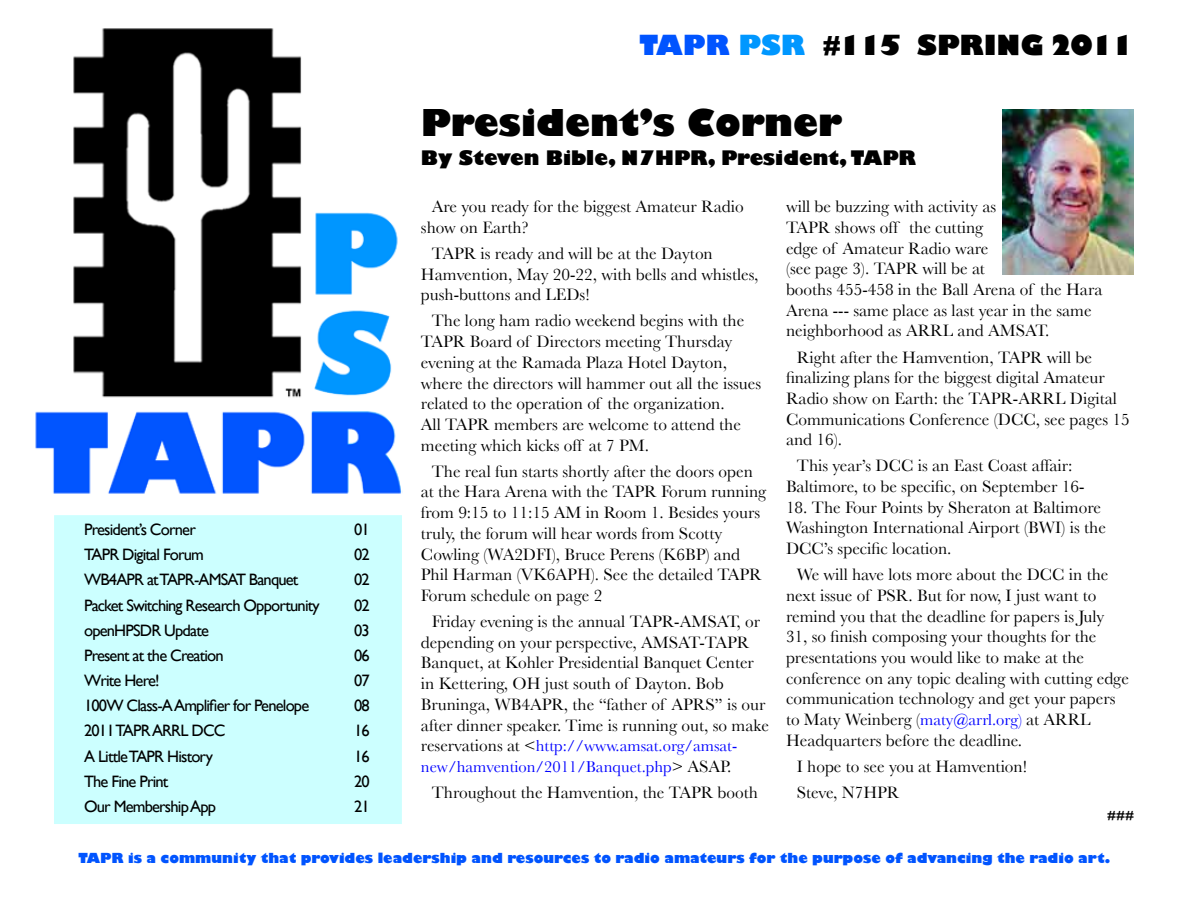
<style>
.page{position:relative;width:1188px;height:918px;background:#fff}
.page>*{position:absolute;margin:0;border:0;box-sizing:border-box;transform-origin:0 0}
.t1{font:800 36px "Gill Sans";color:#000}
.t2{font:800 27px "Gill Sans";color:#000}
.t3{font:800 19.5px "Gill Sans";color:#000}
.t4{font:17.25px/20.7px "Baskerville";color:#000}
.t5{font:16.5px "Gill Sans";letter-spacing:-.05em;color:#000}
.t6{font:16.5px/20.7px "Baskerville";color:#00f}
.t7{font:800 13.5px "Gill Sans";color:#0054ff}
.t8{font:700 13.5px "Baskerville";color:#000}
.s1{color:#0054ff}
.s2{color:#0097ff}
.s3{font-size:17.25px;color:#000}
.s4{font-size:16.5px;color:#00f}
</style>
<div class="page">
<div style="left:54px;top:515px;width:348px;height:309px;background:#cff"></div>
<img style="left:35px;top:28px;width:367px;height:466px">
<img style="left:1002px;top:109px;width:132px;height:165px">
<p class="t5" style="left:84px;top:520px;width:113px">President’s Corner</p>
<p class="t5" style="left:354px;top:520px;width:17px">01</p>
<p class="t5" style="left:84px;top:545px;width:121px">TAPR Digital Forum</p>
<p class="t5" style="left:354px;top:545px;width:17px">02</p>
<p class="t5" style="left:84px;top:570px;width:216px">WB4APR at TAPR-AMSAT Banquet</p>
<p class="t5" style="left:354px;top:570px;width:17px">02</p>
<p class="t5" style="left:84px;top:595px;width:237px">Packet Switching Research Opportunity</p>
<p class="t5" style="left:354px;top:595px;width:17px">02</p>
<p class="t5" style="left:84px;top:620px;width:126px">openHPSDR Update</p>
<p class="t5" style="left:354px;top:620px;width:17px">03</p>
<p class="t5" style="left:84px;top:646px;width:141px">Present at the Creation</p>
<p class="t5" style="left:354px;top:646px;width:17px">06</p>
<p class="t5" style="left:84px;top:671px;width:77px">Write Here!</p>
<p class="t5" style="left:354px;top:671px;width:17px">07</p>
<p class="t5" style="left:84px;top:696px;width:227px">100W Class-A Amplifier for Penelope</p>
<p class="t5" style="left:354px;top:696px;width:17px">08</p>
<p class="t5" style="left:84px;top:721px;width:143px">2011 TAPR ARRL DCC</p>
<p class="t5" style="left:354px;top:721px;width:17px">16</p>
<p class="t5" style="left:84px;top:746px;width:130px">A Little TAPR History</p>
<p class="t5" style="left:354px;top:746px;width:17px">16</p>
<p class="t5" style="left:84px;top:772px;width:86px">The Fine Print</p>
<p class="t5" style="left:354px;top:772px;width:17px">20</p>
<p class="t5" style="left:84px;top:797px;width:134px">Our Membership App</p>
<p class="t5" style="left:354px;top:797px;width:17px">21</p>
<h2 class="t2" style="left:640px;top:28px;width:496px"><span class="s1">TAPR</span> <span class="s2">PSR</span> #115 SPRING 2011</h2>
<h1 class="t1" style="left:421px;top:101px;width:423px">President’s Corner</h1>
<p class="t3" style="left:421px;top:146px;width:497px">By Steven Bible, N7HPR, President, TAPR</p>
<p class="t4" style="left:421px;top:196px;width:324px;text-indent:11px">Are you ready for the biggest Amateur Radio show on Earth?</p>
<p class="t4" style="left:421px;top:243px;width:339px;text-indent:11px">TAPR is ready and will be at the Dayton<br>Hamvention, May 20-22, with bells and whistles, push-buttons and LEDs!</p>
<p class="t4" style="left:421px;top:310px;width:342px;text-indent:11px">The long ham radio weekend begins with the TAPR Board of Directors meeting Thursday evening at the Ramada Plaza Hotel Dayton, where the directors will hammer out all the issues related to the operation of the organization.<br>All TAPR members are welcome to attend the meeting which kicks off at 7 PM.</p>
<p class="t4" style="left:421px;top:461px;width:347px;text-indent:11px">The real fun starts shortly after the doors open at the Hara Arena with the TAPR Forum running from 9:15 to 11:15 AM in Room 1. Besides yours truly, the forum will hear words from Scotty Cowling (WA2DFI), Bruce Perens (K6BP) and Phil Harman (VK6APH). See the detailed TAPR Forum schedule on page 2</p>
<p class="t4" style="left:421px;top:611px;width:349px;text-indent:11px">Friday evening is the annual TAPR-AMSAT, or depending on your perspective, AMSAT-TAPR Banquet, at Kohler Presidential Banquet Center in Kettering, OH just south of Dayton. Bob Bruninga, WB4APR, the “father of APRS” is our after dinner speaker. Time is running out, so make</p>
<p class="t6" style="left:421px;top:735px;width:318px"><span class="s3">reservations at &lt;</span>http://www.amsat.org/amsat&shy;new/hamvention/2011/Banquet.php<span class="s3">&gt; ASAP.</span></p>
<p class="t4" style="left:432px;top:782px;width:328px">Throughout the Hamvention, the TAPR booth</p>
<p class="t4" style="left:786px;top:196px;width:318px">will be buzzing with activity as<br>TAPR shows off the cutting<br>edge of Amateur Radio ware<br>(see page 3). TAPR will be at<br>booths 455-458 in the Ball Arena of the Hara<br>Arena --- same place as last year in the same neighborhood as ARRL and AMSAT.</p>
<p class="t4" style="left:786px;top:346px;width:345px;text-indent:11px">Right after the Hamvention, TAPR will be finalizing plans for the biggest digital Amateur Radio show on Earth: the TAPR-ARRL Digital Communications Conference (DCC, see pages 15 and 16).</p>
<p class="t4" style="left:786px;top:455px;width:300px;text-align:center">This year’s DCC is an East Coast affair:<br>Baltimore, to be specific, on September 16-</p>
<p class="t4" style="left:786px;top:497px;width:321px">18. The Four Points by Sheraton at Baltimore<br>Washington International Airport (BWI) is the<br>DCC’s specific location.</p>
<p class="t4" style="left:786px;top:564px;width:344px;text-indent:11px">We will have lots more about the DCC in the next issue of PSR. But for now, I just want to remind you that the deadline for papers is July 31, so finish composing your thoughts for the presentations you would like to make at the conference on any topic dealing with cutting edge communication technology and get your papers to Maty Weinberg (<span class="s4">maty@arrl.org)</span> at ARRL Headquarters before the deadline.</p>
<p class="t4" style="left:797px;top:753px;width:232px;line-height:26.1px">I hope to see you at Hamvention!<br>Steve, N7HPR</p>
<p class="t8" style="left:1107px;top:807px;width:29px">###</p>
<p class="t7" style="left:79px;top:850px;width:1033px">TAPR is a community that provides leadership and resources to radio amateurs for the purpose of advancing the radio art.</p>
</div>
